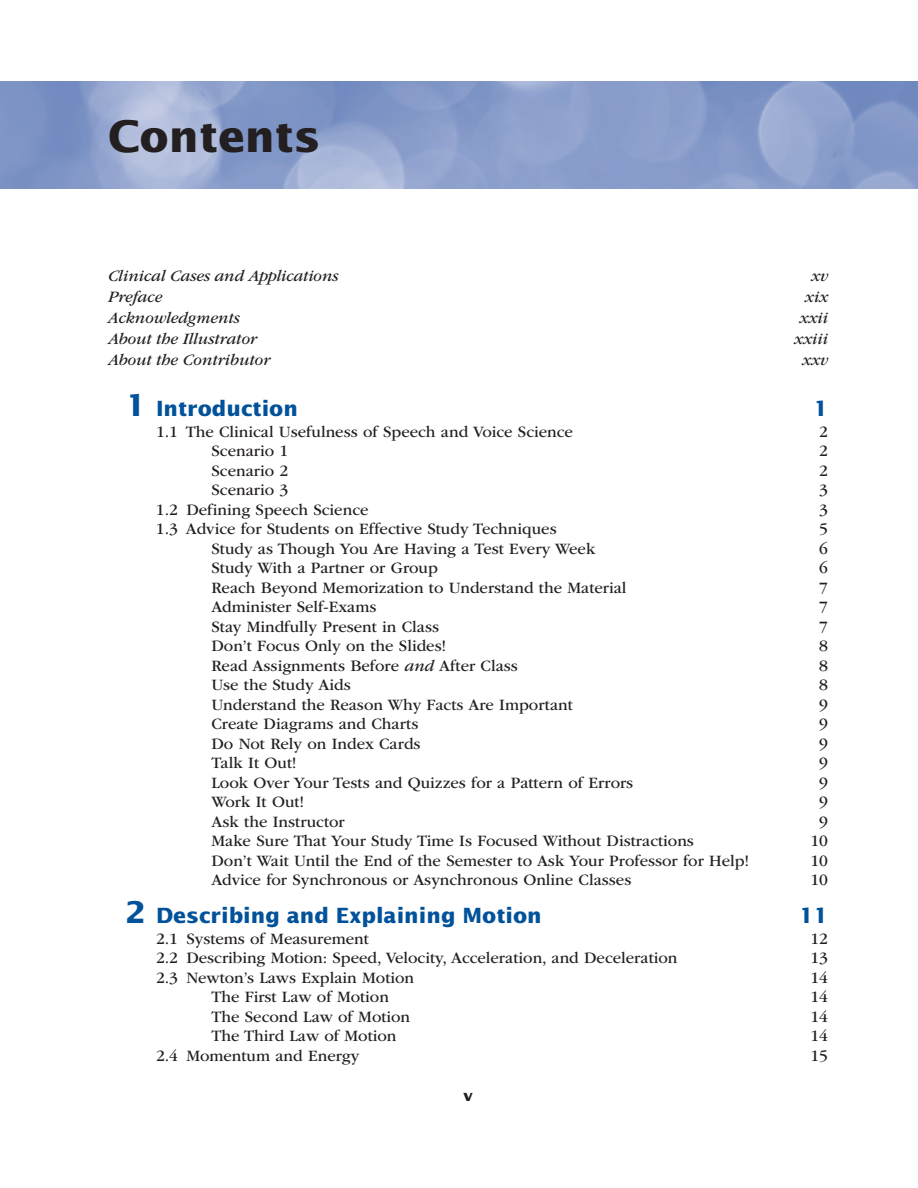
<style>
.page{position:relative;width:918px;height:1188px;background:#fff}
.page>*{position:absolute;margin:0;border:0;box-sizing:border-box;transform-origin:0 0}
.t1{font:700 43.5px "Lucida Sans";color:#231f20}
.t2{font:700 21px "Lucida Sans";color:#01529a}
.t3{font:16.5px "ITC Garamond Std";color:#231f20}
.t4{font:italic 16.5px "ITC Garamond Std";color:#231f20}
.t5{font:700 15px "Lucida Sans";color:#231f20}
.s1{font-size:30px}
.s2{font-style:italic}
</style>
<div class="page">
<h1 class="t1" style="left:108px;top:110px;width:214px">Contents</h1>
<p class="t4" style="left:108px;top:266px;width:232px">Clinical Cases and Applications</p>
<p class="t4" style="left:811px;top:266px;width:18px">xv</p>
<p class="t4" style="left:108px;top:287px;width:56px">Preface</p>
<p class="t4" style="left:805px;top:287px;width:25px">xix</p>
<p class="t4" style="left:108px;top:308px;width:133px">Acknowledgments</p>
<p class="t4" style="left:800px;top:308px;width:30px">xxii</p>
<p class="t4" style="left:108px;top:329px;width:150px">About the Illustrator</p>
<p class="t4" style="left:794px;top:329px;width:35px">xxiii</p>
<p class="t4" style="left:108px;top:350px;width:164px">About the Contributor</p>
<p class="t4" style="left:802px;top:350px;width:27px">xxv</p>
<p class="t2" style="left:125px;top:395px;width:174px"><span class="s1">1</span> Introduction</p>
<p class="t2" style="left:814px;top:395px;width:16px">1</p>
<p class="t3" style="left:156px;top:422px;width:418px">1.1 The Clinical Usefulness of Speech and Voice Science</p>
<p class="t3" style="left:819px;top:422px;width:10px">2</p>
<p class="t3" style="left:211px;top:442px;width:78px">Scenario 1</p>
<p class="t3" style="left:819px;top:442px;width:10px">2</p>
<p class="t3" style="left:211px;top:461px;width:78px">Scenario 2</p>
<p class="t3" style="left:819px;top:461px;width:10px">2</p>
<p class="t3" style="left:211px;top:481px;width:78px">Scenario 3</p>
<p class="t3" style="left:819px;top:481px;width:10px">3</p>
<p class="t3" style="left:156px;top:500px;width:214px">1.2 Defining Speech Science</p>
<p class="t3" style="left:819px;top:500px;width:10px">3</p>
<p class="t3" style="left:156px;top:520px;width:402px">1.3 Advice for Students on Effective Study Techniques</p>
<p class="t3" style="left:819px;top:520px;width:10px">5</p>
<p class="t3" style="left:211px;top:539px;width:386px">Study as Though You Are Having a Test Every Week</p>
<p class="t3" style="left:819px;top:539px;width:10px">6</p>
<p class="t3" style="left:211px;top:559px;width:228px">Study With a Partner or Group</p>
<p class="t3" style="left:819px;top:559px;width:10px">6</p>
<p class="t3" style="left:211px;top:578px;width:417px">Reach Beyond Memorization to Understand the Material</p>
<p class="t3" style="left:819px;top:578px;width:10px">7</p>
<p class="t3" style="left:211px;top:598px;width:167px">Administer Self-Exams</p>
<p class="t3" style="left:819px;top:598px;width:10px">7</p>
<p class="t3" style="left:211px;top:617px;width:229px">Stay Mindfully Present in Class</p>
<p class="t3" style="left:819px;top:617px;width:10px">7</p>
<p class="t3" style="left:211px;top:637px;width:236px">Don’t Focus Only on the Slides!</p>
<p class="t3" style="left:819px;top:637px;width:10px">8</p>
<p class="t3" style="left:211px;top:656px;width:308px">Read Assignments Before <span class="s2">and</span> After Class</p>
<p class="t3" style="left:819px;top:656px;width:10px">8</p>
<p class="t3" style="left:211px;top:676px;width:141px">Use the Study Aids</p>
<p class="t3" style="left:819px;top:676px;width:10px">8</p>
<p class="t3" style="left:211px;top:695px;width:363px">Understand the Reason Why Facts Are Important</p>
<p class="t3" style="left:819px;top:695px;width:10px">9</p>
<p class="t3" style="left:211px;top:715px;width:208px">Create Diagrams and Charts</p>
<p class="t3" style="left:819px;top:715px;width:10px">9</p>
<p class="t3" style="left:211px;top:734px;width:211px">Do Not Rely on Index Cards</p>
<p class="t3" style="left:819px;top:734px;width:10px">9</p>
<p class="t3" style="left:211px;top:754px;width:86px">Talk It Out!</p>
<p class="t3" style="left:819px;top:754px;width:10px">9</p>
<p class="t3" style="left:211px;top:773px;width:423px">Look Over Your Tests and Quizzes for a Pattern of Errors</p>
<p class="t3" style="left:819px;top:773px;width:10px">9</p>
<p class="t3" style="left:211px;top:793px;width:94px">Work It Out!</p>
<p class="t3" style="left:819px;top:793px;width:10px">9</p>
<p class="t3" style="left:211px;top:812px;width:135px">Ask the Instructor</p>
<p class="t3" style="left:819px;top:812px;width:10px">9</p>
<p class="t3" style="left:211px;top:832px;width:484px">Make Sure That Your Study Time Is Focused Without Distractions</p>
<p class="t3" style="left:810px;top:832px;width:19px">10</p>
<p class="t3" style="left:211px;top:851px;width:539px">Don’t Wait Until the End of the Semester to Ask Your Professor for Help!</p>
<p class="t3" style="left:810px;top:851px;width:19px">10</p>
<p class="t3" style="left:211px;top:871px;width:421px">Advice for Synchronous or Asynchronous Online Classes</p>
<p class="t3" style="left:810px;top:871px;width:19px">10</p>
<p class="t2" style="left:125px;top:902px;width:418px"><span class="s1">2</span> Describing and Explaining Motion</p>
<p class="t2" style="left:799px;top:902px;width:30px">11</p>
<p class="t3" style="left:156px;top:929px;width:214px">2.1 Systems of Measurement</p>
<p class="t3" style="left:810px;top:929px;width:19px">12</p>
<p class="t3" style="left:156px;top:949px;width:523px">2.2 Describing Motion: Speed, Velocity, Acceleration, and Deceleration</p>
<p class="t3" style="left:810px;top:949px;width:19px">13</p>
<p class="t3" style="left:156px;top:968px;width:260px">2.3 Newton’s Laws Explain Motion</p>
<p class="t3" style="left:810px;top:968px;width:19px">14</p>
<p class="t3" style="left:211px;top:988px;width:179px">The First Law of Motion</p>
<p class="t3" style="left:810px;top:988px;width:19px">14</p>
<p class="t3" style="left:211px;top:1007px;width:200px">The Second Law of Motion</p>
<p class="t3" style="left:810px;top:1007px;width:19px">14</p>
<p class="t3" style="left:211px;top:1027px;width:186px">The Third Law of Motion</p>
<p class="t3" style="left:810px;top:1027px;width:19px">14</p>
<p class="t3" style="left:156px;top:1046px;width:205px">2.4 Momentum and Energy</p>
<p class="t3" style="left:810px;top:1046px;width:19px">15</p>
<p class="t5" style="left:463px;top:1086px;width:11px">v</p>
</div>
